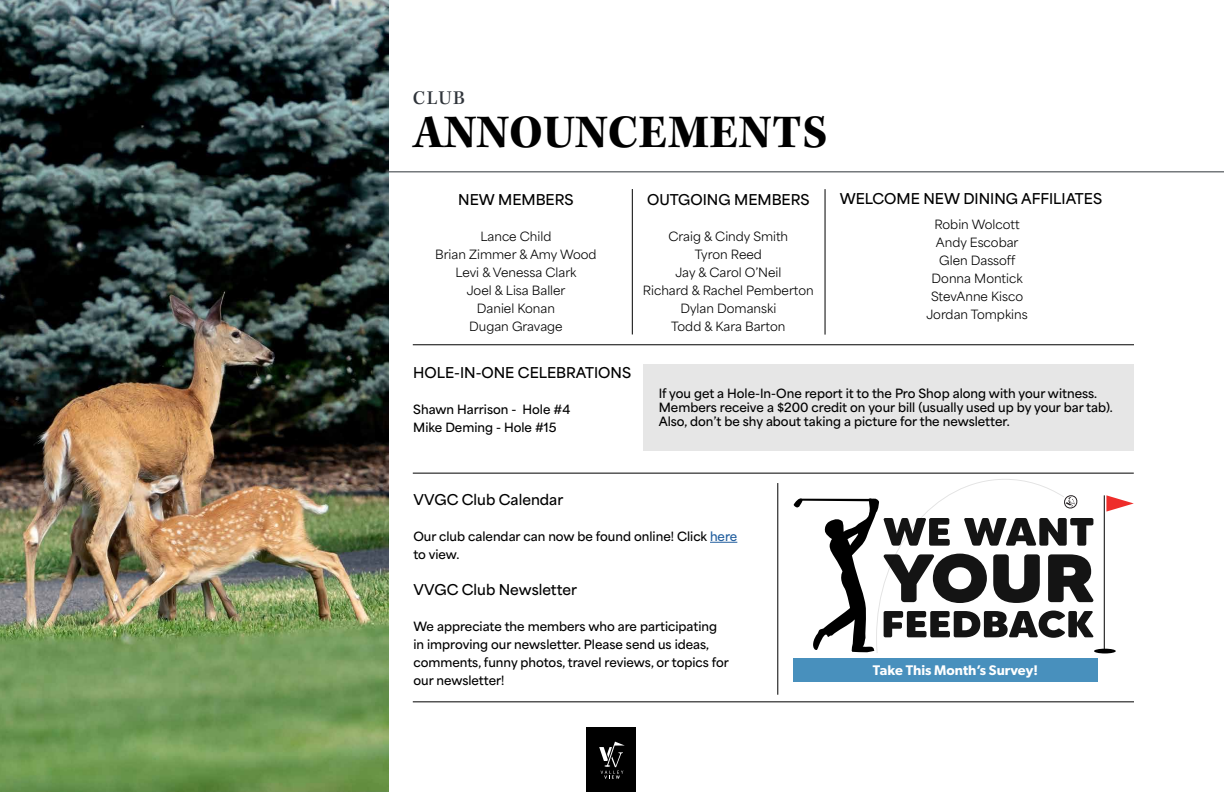
<style>
.page{position:relative;width:1224px;height:792px;background:#fff}
.page>*{position:absolute;margin:0;border:0;box-sizing:border-box;transform-origin:0 0}
.t1{font:700 48px "Kepler Std";letter-spacing:.01em;color:#000}
.t2{font:500 20px "Kepler Std";color:#2f343a}
.t3{font:600 14px "Area Normal";color:#000}
.t4{font:600 14px "Gibson";color:#fff}
.t5{font:600 12px/18px "Area Normal";color:#000}
.t6{font:12px/18px "Area Normal";color:#000;text-align:center}
.s1{color:#215e9e}
</style>
<div class="page">
<div style="left:586px;top:728px;width:50px;height:64px;background:#000"></div>
<svg style="left:599px;top:742px;width:26px;height:37px"></svg>
<hr style="left:389px;top:171px;width:835px;height:1px;background:#2f343a">
<img style="left:0;top:0;width:389px;height:792px">
<hr style="left:413px;top:345px;width:721px;height:1px;background:#000">
<hr style="left:413px;top:702px;width:721px;height:1px;background:#000">
<hr style="left:413px;top:473px;width:721px;height:1px;background:#000">
<div style="left:643px;top:364px;width:491px;height:86px;background:#e6e6e6"></div>
<hr style="left:632px;top:189px;width:1px;height:145px;background:#000">
<hr style="left:825px;top:189px;width:1px;height:146px;background:#000">
<svg style="left:710px;top:542px;width:27px;height:1px"></svg>
<hr style="left:778px;top:483px;width:1px;height:212px;background:#000">
<div style="left:794px;top:658px;width:304px;height:23px;background:#4890bd"></div>
<hr style="left:1104px;top:495px;width:1px;height:157px;background:#000">
<hr style="left:1094px;top:649px;width:22px;height:4px;background:#000;border-radius:50%">
<svg style="left:1106px;top:495px;width:28px;height:17px"></svg>
<svg style="left:793px;top:479px;width:301px;height:174px"></svg>
<h2 class="t2" style="left:413px;top:86px;width:54px">CLUB</h2>
<h1 class="t1" style="left:413px;top:104px;width:416px">ANNOUNCEMENTS</h1>
<p class="t3" style="left:458px;top:187px;width:117px">NEW MEMBERS</p>
<p class="t6" style="left:435px;top:225px;width:163px">Lance Child<br>Brian Zimmer &amp; Amy Wood<br>Levi &amp; Venessa Clark<br>Joel &amp; Lisa Baller<br>Daniel Konan<br>Dugan Gravage</p>
<p class="t3" style="left:647px;top:187px;width:164px">OUTGOING MEMBERS</p>
<p class="t6" style="left:643px;top:225px;width:172px">Craig &amp; Cindy Smith<br>Tyron Reed<br>Jay &amp; Carol O’Neil<br>Richard &amp; Rachel Pemberton<br>Dylan Domanski<br>Todd &amp; Kara Barton</p>
<p class="t3" style="left:840px;top:187px;width:264px">WELCOME NEW DINING AFFILIATES</p>
<p class="t6" style="left:926px;top:214px;width:103px">Robin Wolcott<br>Andy Escobar<br>Glen Dassoff<br>Donna Montick<br>StevAnne Kisco<br>Jordan Tompkins</p>
<p class="t3" style="left:413px;top:361px;width:219px">HOLE-IN-ONE CELEBRATIONS</p>
<p class="t5" style="left:413px;top:399px;width:158px">Shawn Harrison - Hole #4<br>Mike Deming - Hole #15</p>
<p class="t5" style="left:659px;top:384px;width:455px;line-height:14.4px">If you get a Hole-In-One report it to the Pro Shop along with your witness.<br>Members receive a $200 credit on your bill (usually used up by your bar tab).<br>Also, don’t be shy about taking a picture for the newsletter.</p>
<p class="t3" style="left:413px;top:487px;width:151px">VVGC Club Calendar</p>
<p class="t5" style="left:413px;top:526px;width:325px">Our club calendar can now be found online! Click <span class="s1">here </span>to view.</p>
<p class="t3" style="left:413px;top:577px;width:165px">VVGC Club Newsletter</p>
<p class="t5" style="left:413px;top:616px;width:317px">We appreciate the members who are participating in improving our newsletter. Please send us ideas, comments, funny photos, travel reviews, or topics for our newsletter!</p>
<p class="t4" style="left:873px;top:662px;width:167px">Take This Month’s Survey!</p>
</div>
